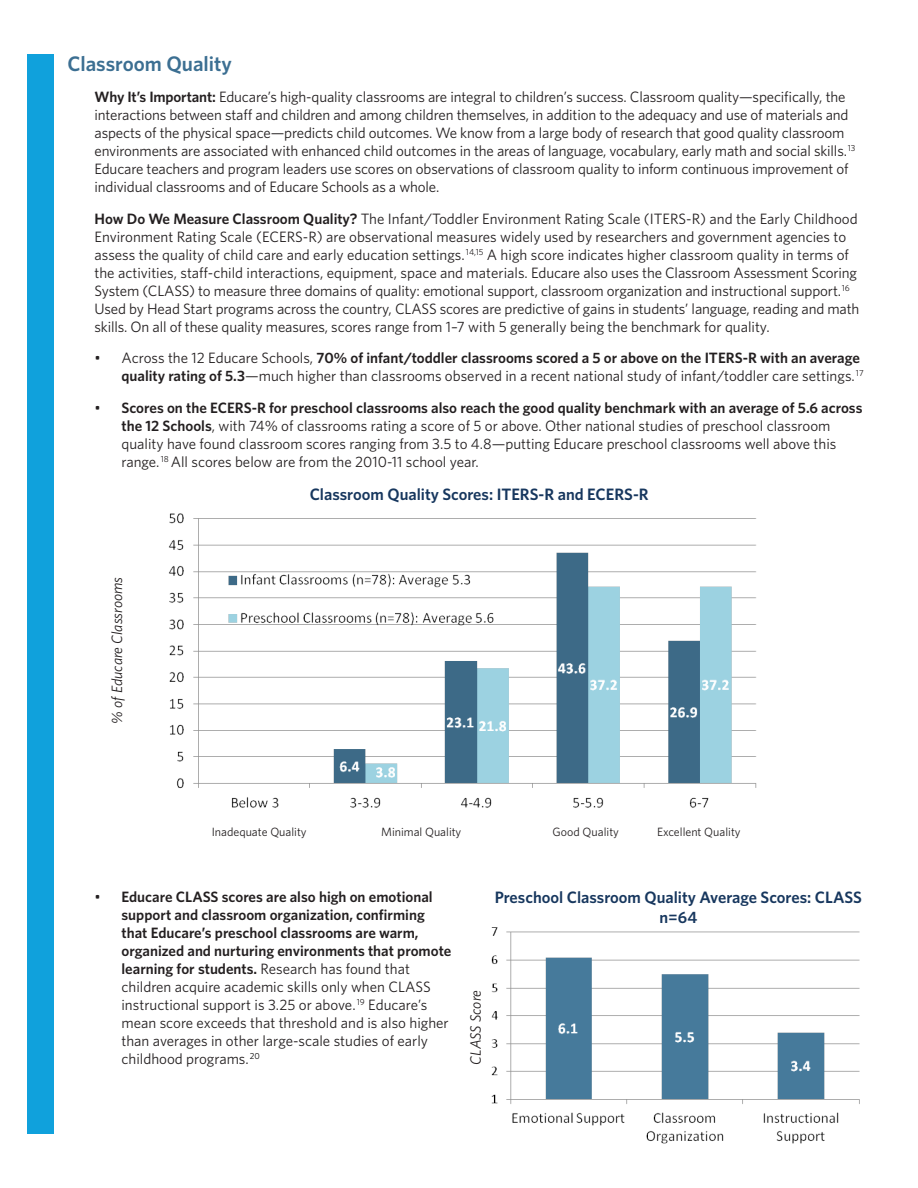
<style>
.page{position:relative;width:918px;height:1188px;background:#fff}
.page>*{position:absolute;margin:0;border:0;box-sizing:border-box;transform-origin:0 0}
.section_header{font:600 21px "Whitney";color:#3c6f92}
.body_content{font:600 16.5px/19.8px "Whitney";color:#17375e;text-align:center}
.body_content-2{font:15px/18px "Whitney";letter-spacing:-.01em;color:#231f20}
.body_content-3{font:italic 15px "Whitney";color:#231f20}
.body_content-4{font:12px "Whitney";color:#231f20}
.s1{font-weight:600}
</style>
<div class="page">
<img style="left:169px;top:513px;width:588px;height:295px">
<div style="left:27px;top:54px;width:27px;height:1080px;background:#10a1dc"></div>
<img style="left:491px;top:927px;width:369px;height:217px">
<p class="section_header" style="left:68px;top:50px;width:166px">Classroom Quality</p>
<p class="body_content-2" style="left:94px;top:88px;width:762px"><span class="s1">Why It’s Important:</span> Educare’s high-quality classrooms are integral to children’s success. Classroom quality—specifically, the interactions between staff and children and among children themselves, in addition to the adequacy and use of materials and aspects of the physical space—predicts child outcomes. We know from a large body of research that good quality classroom environments are associated with enhanced child outcomes in the areas of language, vocabulary, early math and social skills. <sup>13<br></sup>Educare teachers and program leaders use scores on observations of classroom quality to inform continuous improvement of individual classrooms and of Educare Schools as a whole.</p>
<p class="body_content-2" style="left:94px;top:209px;width:766px"><span class="s1">How Do We Measure Classroom Quality?</span> The Infant/Toddler Environment Rating Scale (ITERS-R) and the Early Childhood Environment Rating Scale (ECERS-R) are observational measures widely used by researchers and government agencies to assess the quality of child care and early education settings. <sup>14,15</sup> A high score indicates higher classroom quality in terms of the activities, staff-child interactions, equipment, space and materials. Educare also uses the Classroom Assessment Scoring System (CLASS) to measure three domains of quality: emotional support, classroom organization and instructional support. <sup>16<br></sup>Used by Head Start programs across the country, CLASS scores are predictive of gains in students’ language, reading and math skills. On all of these quality measures, scores range from 1–7 with 5 generally being the benchmark for quality.</p>
<p class="body_content-2" style="left:94px;top:349px;width:771px;text-align:right">• Across the 12 Educare Schools, <span class="s1">70% of infant/toddler classrooms scored a 5 or above on the ITERS-R with an average quality rating of 5.3</span>—much higher than classrooms observed in a recent national study of infant/toddler care settings. <sup>17</sup></p>
<p class="body_content-2" style="left:122px;top:398px;width:743px;text-indent:-27px">• <span class="s1">Scores on the ECERS-R for preschool classrooms also reach the good quality benchmark with an average of 5.6 across the 12 Schools</span>, with 74% of classrooms rating a score of 5 or above. Other national studies of preschool classroom quality have found classroom scores ranging from 3.5 to 4.8—putting Educare preschool classrooms well above this range. <sup>18</sup> All scores below are from the 2010-11 school year.</p>
<p class="body_content" style="left:310px;top:484px;width:340px">Classroom Quality Scores: ITERS-R and ECERS-R</p>
<p class="body_content-3" style="left:107px;top:724px;width:148px;rotate:-90deg">% of Educare Classrooms</p>
<p class="body_content-4" style="left:212px;top:824px;width:96px">Inadequate Quality</p>
<p class="body_content-4" style="left:381px;top:824px;width:82px">Minimal Quality</p>
<p class="body_content-4" style="left:553px;top:824px;width:68px">Good Quality</p>
<p class="body_content-4" style="left:657px;top:824px;width:85px">Excellent Quality</p>
<p class="body_content-2" style="left:122px;top:888px;width:331px;text-indent:-27px">• <span class="s1">Educare CLASS scores are also high on emotional support and classroom organization, confirming that Educare’s preschool classrooms are warm, organized and nurturing environments that promote learning for students.</span> Research has found that children acquire academic skills only when CLASS instructional support is 3.25 or above. <sup>19</sup> Educare’s mean score exceeds that threshold and is also higher than averages in other large-scale studies of early childhood programs.<sup>20</sup></p>
<p class="body_content" style="left:495px;top:887px;width:369px">Preschool Classroom Quality Average Scores: CLASS n=64</p>
<p class="body_content-3" style="left:466px;top:1065px;width:76px;rotate:-90deg">CLASS Score</p>
</div>
